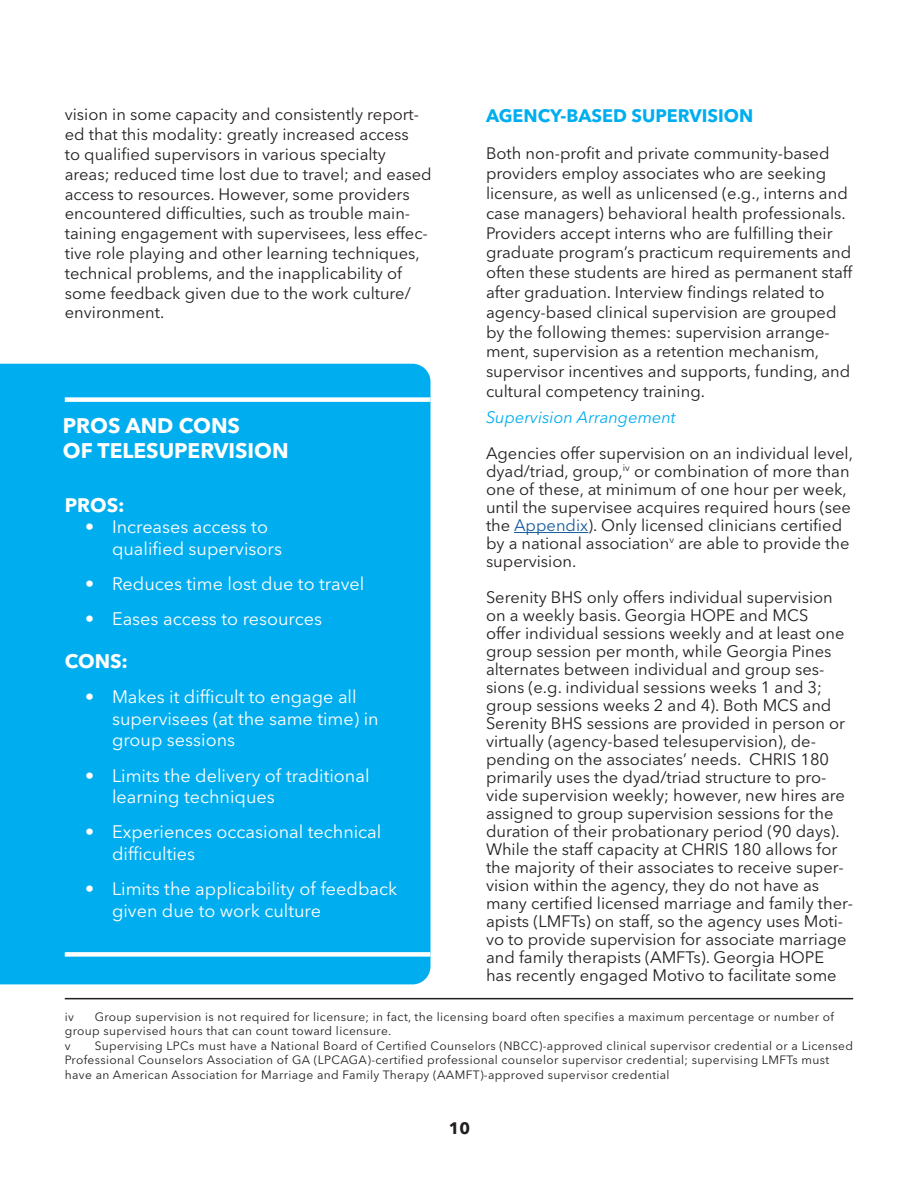
<style>
.page{position:relative;width:918px;height:1188px;background:#fff}
.page>*{position:absolute;margin:0;border:0;box-sizing:border-box;transform-origin:0 0}
.t1{font:700 21px "Avenir Next LT Pro";color:#fff}
.t2{font:700 19.5px "Avenir Next LT Pro";color:#fff}
.t3{font:18px/21.6px "Avenir Next LT Pro";color:#fff}
.t4{font:700 18px "Avenir Next LT Pro";color:#00aeef}
.t5{font:16.5px/18px "Avenir Next LT Pro";color:#231f20}
.t6{font:italic 16.5px "Avenir Next LT Pro";color:#00aeef}
.t7{font:700 16.5px "Avenir Next LT Pro";color:#231f20}
.Footers{font:12px/14.4px "Avenir Next LT Pro";letter-spacing:.03em;color:#231f20}
.s1{color:#175d9e}
</style>
<div class="page">
<hr style="left:514px;top:532px;width:74px;height:1px;background:#175d9e">
<div style="left:0;top:364px;width:431px;height:620px;background:#00aeef"></div>
<div style="left:65px;top:397px;width:366px;height:5px;background:#fff"></div>
<div style="left:65px;top:952px;width:366px;height:5px;background:#fff"></div>
<hr style="left:65px;top:998px;width:788px;height:1px;background:#231f20">
<p class="t5" style="left:65px;top:105px;width:368px;line-height:19.8px">vision in some capacity and consistently report&shy;ed that this modality: greatly increased access<br>to qualified supervisors in various specialty areas; reduced time lost due to travel; and eased access to resources. However, some providers encountered difficulties, such as trouble main&shy;taining engagement with supervisees, less effec&shy;tive role playing and other learning techniques, technical problems, and the inapplicability of some feedback given due to the work culture/ environment.</p>
<p class="t1" style="left:63px;top:413px;width:179px">PROS AND CONS</p>
<p class="t1" style="left:63px;top:438px;width:227px">OF TELESUPERVISION</p>
<p class="t2" style="left:65px;top:493px;width:62px">PROS:</p>
<p class="t3" style="left:85px;top:516px;width:184px">• Increases access to</p>
<p class="t3" style="left:112px;top:538px;width:171px">qualified supervisors</p>
<p class="t3" style="left:85px;top:573px;width:281px">• Reduces time lost due to travel</p>
<p class="t3" style="left:85px;top:608px;width:238px">• Eases access to resources</p>
<p class="t2" style="left:65px;top:649px;width:65px">CONS:</p>
<p class="t3" style="left:85px;top:686px;width:273px">• Makes it difficult to engage all</p>
<p class="t3" style="left:112px;top:708px;width:268px">supervisees (at the same time) in group sessions</p>
<p class="t3" style="left:112px;top:764px;width:259px;text-indent:-27px">• Limits the delivery of traditional learning techniques</p>
<p class="t3" style="left:85px;top:821px;width:298px">• Experiences occasional technical</p>
<p class="t3" style="left:112px;top:843px;width:85px">difficulties</p>
<p class="t3" style="left:112px;top:878px;width:287px;text-indent:-27px">• Limits the applicability of feedback given due to work culture</p>
<p class="t4" style="left:486px;top:104px;width:269px">AGENCY-BASED SUPERVISION</p>
<p class="t5" style="left:486px;top:144px;width:368px;line-height:19.8px">Both non-profit and private community-based providers employ associates who are seeking licensure, as well as unlicensed (e.g., interns and case managers) behavioral health professionals.<br>Providers accept interns who are fulfilling their graduate program’s practicum requirements and often these students are hired as permanent staff after graduation. Interview findings related to agency-based clinical supervision are grouped by the following themes: supervision arrange&shy;ment, supervision as a retention mechanism, supervisor incentives and supports, funding, and cultural competency training.</p>
<p class="t6" style="left:486px;top:407px;width:192px">Supervision Arrangement</p>
<p class="t5" style="left:486px;top:444px;width:369px">Agencies offer supervision on an individual level, dyad/triad, group,<sup>iv</sup> or combination of more than one of these, at minimum of one hour per week, until the supervisee acquires required hours (see the <span class="s1">Appendix</span>). Only licensed clinicians certified by a national association<sup>v</sup> are able to provide the supervision.</p>
<p class="t5" style="left:486px;top:588px;width:368px">Serenity BHS only offers individual supervision on a weekly basis. Georgia HOPE and MCS<br>offer individual sessions weekly and at least one group session per month, while Georgia Pines alternates between individual and group ses&shy;sions (e.g. individual sessions weeks 1 and 3; group sessions weeks 2 and 4). Both MCS and Serenity BHS sessions are provided in person or virtually (agency-based telesupervision), de&shy;pending on the associates’ needs. CHRIS 180 primarily uses the dyad/triad structure to pro&shy;vide supervision weekly; however, new hires are assigned to group supervision sessions for the duration of their probationary period (90 days).<br>While the staff capacity at CHRIS 180 allows for the majority of their associates to receive super&shy;vision within the agency, they do not have as many certified licensed marriage and family ther&shy;apists (LMFTs) on staff, so the agency uses Moti&shy;vo to provide supervision for associate marriage and family therapists (AMFTs). Georgia HOPE has recently engaged Motivo to facilitate some</p>
<p class="Footers" style="left:65px;top:1010px;width:771px;text-indent:30px">Group supervision is not required for licensure; in fact, the licensing board often specifies a maximum percentage or number of group supervised hours that can count toward licensure.</p>
<p class="Footers" style="left:65px;top:1038px;width:7px">v</p>
<p class="Footers" style="left:65px;top:1010px;width:11px">iv</p>
<p class="Footers" style="left:65px;top:1038px;width:790px;text-indent:30px">Supervising LPCs must have a National Board of Certified Counselors (NBCC)-approved clinical supervisor credential or a Licensed<br>Professional Counselors Association of GA (LPCAGA)-certified professional counselor supervisor credential; supervising LMFTs must have an American Association for Marriage and Family Therapy (AAMFT)-approved supervisor credential</p>
<p class="t7" style="left:449px;top:1118px;width:23px">10</p>
</div>
